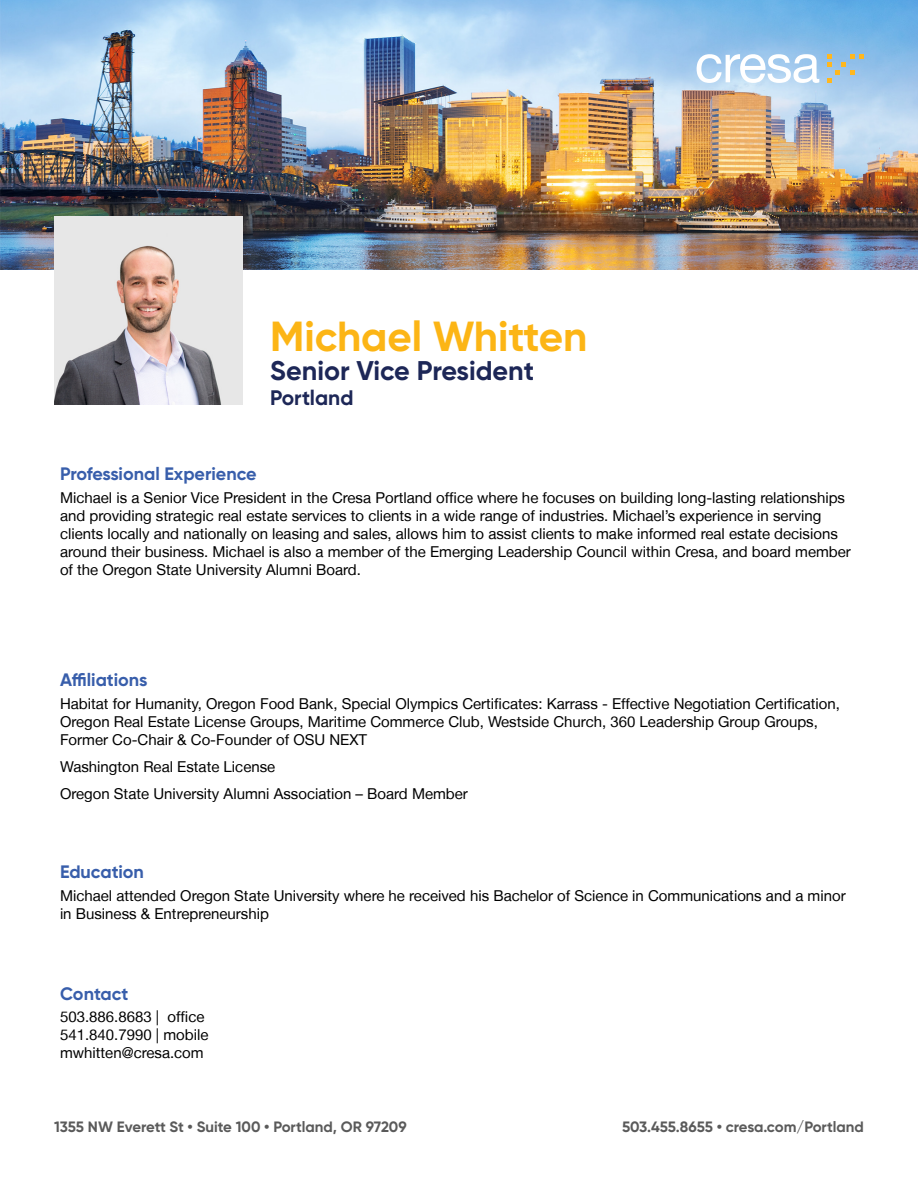
<style>
.page{position:relative;width:918px;height:1188px;background:#fff}
.page>*{position:absolute;margin:0;border:0;box-sizing:border-box;transform-origin:0 0}
.t1{font:700 42px "Gilroy";color:#fcb515}
.t2{font:700 27px "Gilroy";color:#1d2757}
.t3{font:700 21px "Gilroy";color:#1d2757}
.t4{font:700 18px "Gilroy";color:#385eab}
.t5{font:15px/18px "Helvetica Neue LT";color:#000}
.t6{font:700 15px "Gilroy";color:#5a5a5a}
</style>
<div class="page">
<img style="left:0;top:0;width:918px;height:270px">
<svg style="left:697px;top:54px;width:122px;height:29px"></svg>
<svg style="left:827px;top:54px;width:37px;height:29px"></svg>
<img style="left:54px;top:216px;width:189px;height:189px">
<h1 class="t1" style="left:270px;top:310px;width:319px">Michael Whitten</h1>
<h2 class="t2" style="left:270px;top:354px;width:266px">Senior Vice President</h2>
<h3 class="t3" style="left:270px;top:385px;width:85px">Portland</h3>
<p class="t4" style="left:60px;top:462px;width:198px">Professional Experience</p>
<p class="t5" style="left:60px;top:488px;width:792px">Michael is a Senior Vice President in the Cresa Portland office where he focuses on building long-lasting relationships and providing strategic real estate services to clients in a wide range of industries. Michael’s experience in serving clients locally and nationally on leasing and sales, allows him to assist clients to make informed real estate decisions around their business. Michael is also a member of the Emerging Leadership Council within Cresa, and board member of the Oregon State University Alumni Board.</p>
<p class="t4" style="left:60px;top:669px;width:89px">Affiliations</p>
<p class="t5" style="left:60px;top:695px;width:782px">Habitat for Humanity, Oregon Food Bank, Special Olympics Certificates: Karrass - Effective Negotiation Certification,<br>Oregon Real Estate License Groups, Maritime Commerce Club, Westside Church, 360 Leadership Group Groups,<br>Former Co-Chair &amp; Co-Founder of OSU NEXT</p>
<p class="t5" style="left:60px;top:753px;width:409px;line-height:27px">Washington Real Estate License<br>Oregon State University Alumni Association – Board Member</p>
<p class="t4" style="left:60px;top:861px;width:86px">Education</p>
<p class="t5" style="left:60px;top:887px;width:787px">Michael attended Oregon State University where he received his Bachelor of Science in Communications and a minor in Business &amp; Entrepreneurship</p>
<p class="t4" style="left:60px;top:982px;width:70px">Contact</p>
<p class="t5" style="left:60px;top:1008px;width:150px">503.886.8683 | office<br>541.840.7990 | mobile mwhitten@cresa.com</p>
<p class="t6" style="left:54px;top:1118px;width:354px">1355 NW Everett St • Suite 100 • Portland, OR 97209</p>
<p class="t6" style="left:622px;top:1118px;width:243px">503.455.8655 • cresa.com/Portland</p>
</div>
